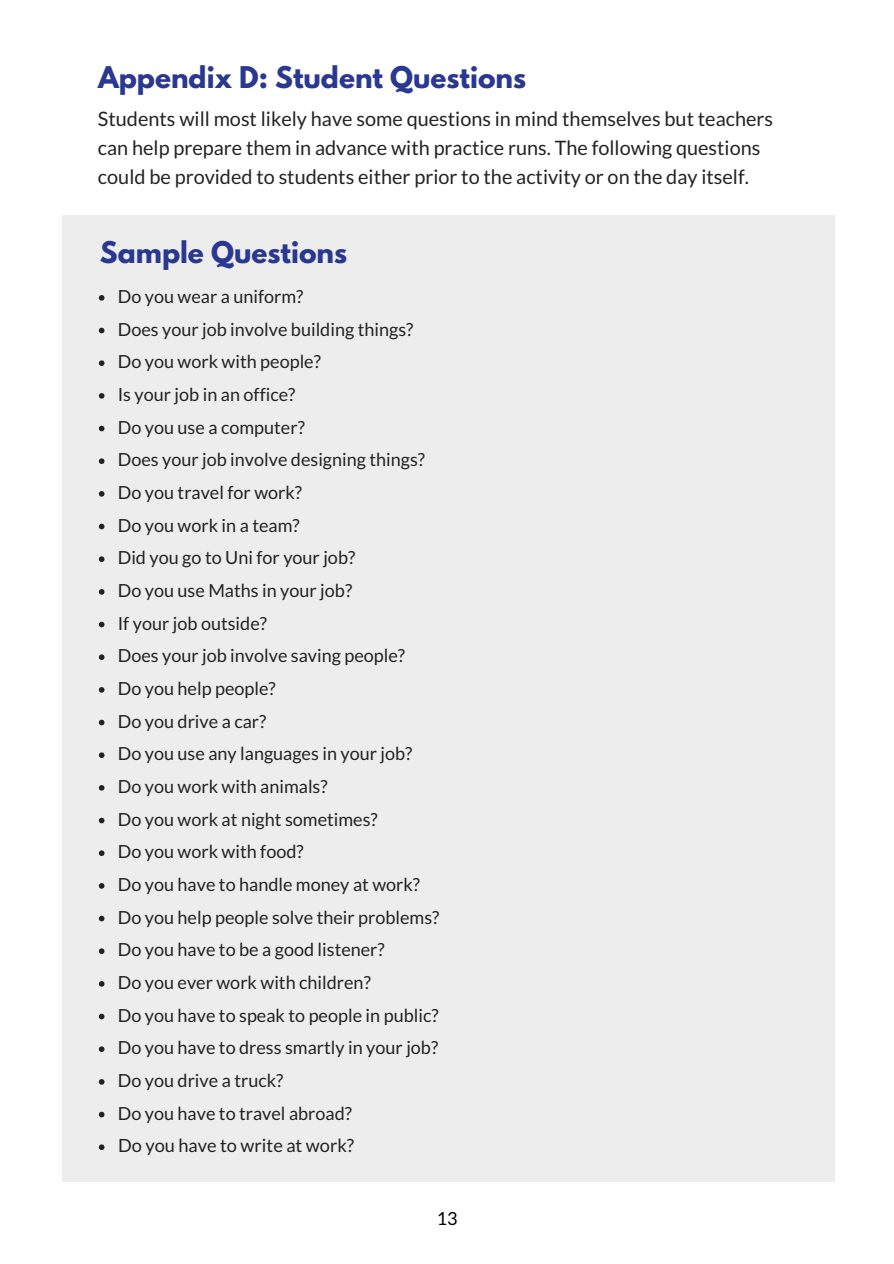
<style>
.page{position:relative;width:894px;height:1264px;background:#fff}
.page>*{position:absolute;margin:0;border:0;box-sizing:border-box;transform-origin:0 0}
.t1{font:700 26.55px "League Spartan";color:#2a388f}
.t2{font:19.8px/29.2px "Lato";color:#222}
.t3{font:18.15px "Lato";color:#222}
.t4{font:18px/32.7px "Lato";color:#222}
.t5{font:18px "Lato";color:#000}
</style>
<div class="page">
<div style="left:63px;top:215px;width:771px;height:966px;background:#ededed"></div>
<svg style="left:99px;top:295px;width:5px;height:6px"></svg>
<svg style="left:99px;top:328px;width:5px;height:5px"></svg>
<svg style="left:99px;top:360px;width:5px;height:6px"></svg>
<svg style="left:99px;top:393px;width:5px;height:5px"></svg>
<svg style="left:99px;top:426px;width:5px;height:5px"></svg>
<svg style="left:99px;top:458px;width:5px;height:6px"></svg>
<svg style="left:99px;top:491px;width:5px;height:5px"></svg>
<svg style="left:99px;top:523px;width:5px;height:6px"></svg>
<svg style="left:99px;top:556px;width:5px;height:6px"></svg>
<svg style="left:99px;top:589px;width:5px;height:5px"></svg>
<svg style="left:99px;top:621px;width:5px;height:6px"></svg>
<svg style="left:99px;top:654px;width:5px;height:6px"></svg>
<svg style="left:99px;top:687px;width:5px;height:5px"></svg>
<svg style="left:99px;top:719px;width:5px;height:6px"></svg>
<svg style="left:99px;top:752px;width:5px;height:6px"></svg>
<svg style="left:99px;top:785px;width:5px;height:5px"></svg>
<svg style="left:99px;top:817px;width:5px;height:6px"></svg>
<svg style="left:99px;top:850px;width:5px;height:6px"></svg>
<svg style="left:99px;top:883px;width:5px;height:5px"></svg>
<svg style="left:99px;top:915px;width:5px;height:6px"></svg>
<svg style="left:99px;top:948px;width:5px;height:6px"></svg>
<svg style="left:99px;top:981px;width:5px;height:5px"></svg>
<svg style="left:99px;top:1013px;width:5px;height:6px"></svg>
<svg style="left:99px;top:1046px;width:5px;height:6px"></svg>
<svg style="left:99px;top:1079px;width:5px;height:5px"></svg>
<svg style="left:99px;top:1111px;width:5px;height:6px"></svg>
<svg style="left:99px;top:1144px;width:5px;height:5px"></svg>
<h1 class="t1" style="left:98px;top:64px;width:429px">Appendix D: Student Questions</h1>
<p class="t2" style="left:98px;top:103px;width:676px">Students will most likely have some questions in mind themselves but teachers can help prepare them in advance with practice runs. The following questions could be provided to students either prior to the activity or on the day itself.</p>
<h1 class="t1" style="left:100px;top:239px;width:248px">Sample Questions</h1>
<p class="t4" style="left:118px;top:279px;width:323px">Do you wear a uniform?<br>Does your job involve building things?<br>Do you work with people?<br>Is your job in an office?<br>Do you use a computer?<br>Does your job involve designing things?<br>Do you travel for work?<br>Do you work in a team?<br>Did you go to Uni for your job?<br>Do you use Maths in your job?<br>If your job outside?<br>Does your job involve saving people?<br>Do you help people?<br>Do you drive a car?<br>Do you use any languages in your job?<br>Do you work with animals?<br>Do you work at night sometimes?<br>Do you work with food?<br>Do you have to handle money at work?<br>Do you help people solve their problems?<br>Do you have to be a good listener?<br>Do you ever work with children?<br>Do you have to speak to people in public?<br>Do you have to dress smartly in your job?<br>Do you drive a truck?<br>Do you have to travel abroad?</p>
<p class="t3" style="left:118px;top:1134px;width:237px">Do you have to write at work?</p>
<p class="t5" style="left:436px;top:1206px;width:22px">13</p>
</div>
